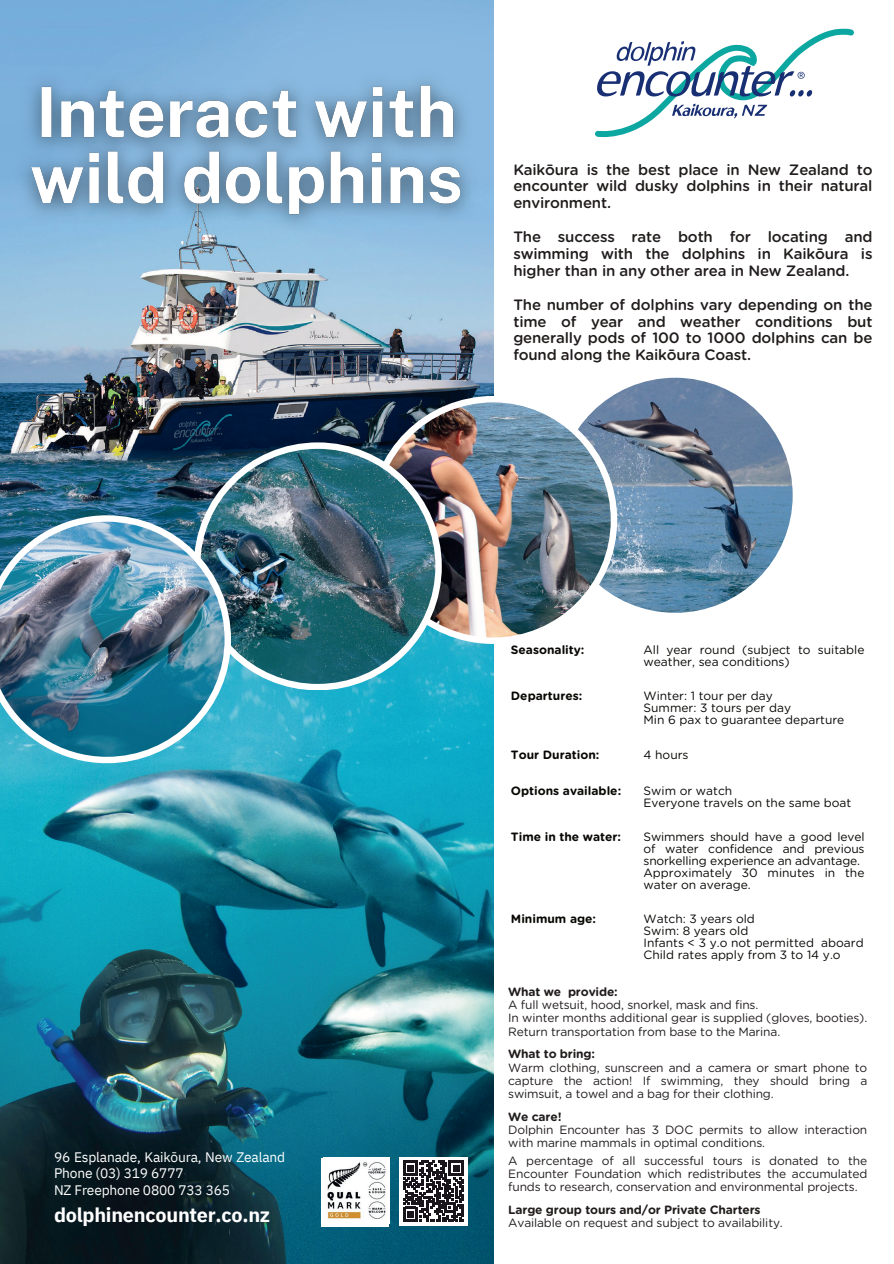
<style>
.page{position:relative;width:894px;height:1264px;background:#fff}
.page>*{position:absolute;margin:0;border:0;box-sizing:border-box;transform-origin:0 0}
.t1{font:700 19.8px "IBM Plex Sans";letter-spacing:-.01em;color:#fff}
.t2{font:500 15px/16.8px "Gotham Rounded";letter-spacing:-.01em;color:#211c1c;text-align:justify}
.t3{font:13.8px/16.8px "IBM Plex Sans";letter-spacing:-.01em;color:#fff}
.t4{font:12px/13.2px "Gotham Rounded";letter-spacing:-.01em;color:#211c1c}
.t5{font:12px/12px "Gotham Rounded";color:#080704}
.t6{font:700 12px "Gotham Rounded";color:#080704}
.t7{font:700 12px "Gotham Rounded";letter-spacing:-.01em;color:#211c1c}
</style>
<div class="page">
<img style="left:0;top:0;width:493px;height:1263px">
<img style="left:612px;top:377px;width:181px;height:236px">
<img style="left:369px;top:396px;width:248px;height:248px">
<img style="left:194px;top:442px;width:247px;height:248px">
<img style="left:0;top:515px;width:231px;height:248px">
<div style="left:320px;top:1157px;width:68px;height:69px;background:#fff"></div>
<img style="left:327px;top:1157px;width:62px;height:66px">
<div style="left:399px;top:1157px;width:68px;height:68px;background:#fff"></div>
<svg style="left:403px;top:1160px;width:60px;height:61px"></svg>
<svg style="left:595px;top:28px;width:259px;height:110px"></svg>
<img style="left:3px;top:60px;width:486px;height:184px">
<p class="t3" style="left:54px;top:1147px;width:232px">96 Esplanade, Kaikōura, New Zealand<br>Phone (03) 319 6777<br>NZ Freephone 0800 733 365</p>
<h1 class="t1" style="left:54px;top:1199px;width:218px">dolphinencounter.co.nz</h1>
<p class="t2" style="left:513px;top:160px;width:360px">Kaikōura is the best place in New Zealand to encounter wild dusky dolphins in their natural environment.</p>
<p class="t2" style="left:513px;top:228px;width:360px">The success rate both for locating and swimming with the dolphins in Kaikōura is higher than in any other area in New Zealand.</p>
<p class="t2" style="left:513px;top:295px;width:360px">The number of dolphins vary depending on the time of year and weather conditions but generally pods of 100 to 1000 dolphins can be found along the Kaikōura Coast.</p>
<p class="t6" style="left:511px;top:641px;width:75px">Seasonality:</p>
<p class="t5" style="left:643px;top:643px;width:222px">All year round (subject to suitable weather, sea conditions)</p>
<p class="t6" style="left:511px;top:687px;width:73px">Departures:</p>
<p class="t5" style="left:643px;top:689px;width:202px">Winter: 1 tour per day<br>Summer: 3 tours per day<br>Min 6 pax to guarantee departure</p>
<p class="t6" style="left:511px;top:745px;width:90px">Tour Duration:</p>
<p class="t5" style="left:643px;top:748px;width:47px">4 hours</p>
<p class="t6" style="left:511px;top:781px;width:112px">Options available:</p>
<p class="t5" style="left:643px;top:783px;width:209px">Swim or watch<br>Everyone travels on the same boat</p>
<p class="t6" style="left:511px;top:827px;width:112px">Time in the water:</p>
<p class="t5" style="left:643px;top:830px;width:222px">Swimmers should have a good level of water confidence and previous snorkelling experience an advantage.<br>Approximately 30 minutes in the water on average.</p>
<p class="t6" style="left:511px;top:909px;width:87px">Minimum age:</p>
<p class="t5" style="left:643px;top:912px;width:221px">Watch: 3 years old<br>Swim: 8 years old<br>Infants &lt; 3 y.o not permitted aboard<br>Child rates apply from 3 to 14 y.o</p>
<p class="t7" style="left:508px;top:983px;width:111px">What we provide:</p>
<p class="t4" style="left:508px;top:997px;width:360px">A full wetsuit, hood, snorkel, mask and fins.<br>In winter months additional gear is supplied (gloves, booties).<br>Return transportation from base to the Marina.</p>
<p class="t7" style="left:508px;top:1045px;width:88px">What to bring:</p>
<p class="t4" style="left:508px;top:1060px;width:360px;text-align:justify">Warm clothing, sunscreen and a camera or smart phone to capture the action! If swimming, they should bring a swimsuit, a towel and a bag for their clothing.</p>
<p class="t7" style="left:508px;top:1107px;width:55px">We care!</p>
<p class="t4" style="left:508px;top:1122px;width:360px">Dolphin Encounter has 3 DOC permits to allow interaction with marine mammals in optimal conditions.</p>
<p class="t4" style="left:508px;top:1153px;width:360px;text-align:justify">A percentage of all successful tours is donated to the Encounter Foundation which redistributes the accumulated funds to research, conservation and environmental projects.</p>
<p class="t7" style="left:508px;top:1200px;width:254px">Large group tours and/or Private Charters</p>
<p class="t4" style="left:508px;top:1215px;width:276px">Available on request and subject to availability.</p>
</div>
